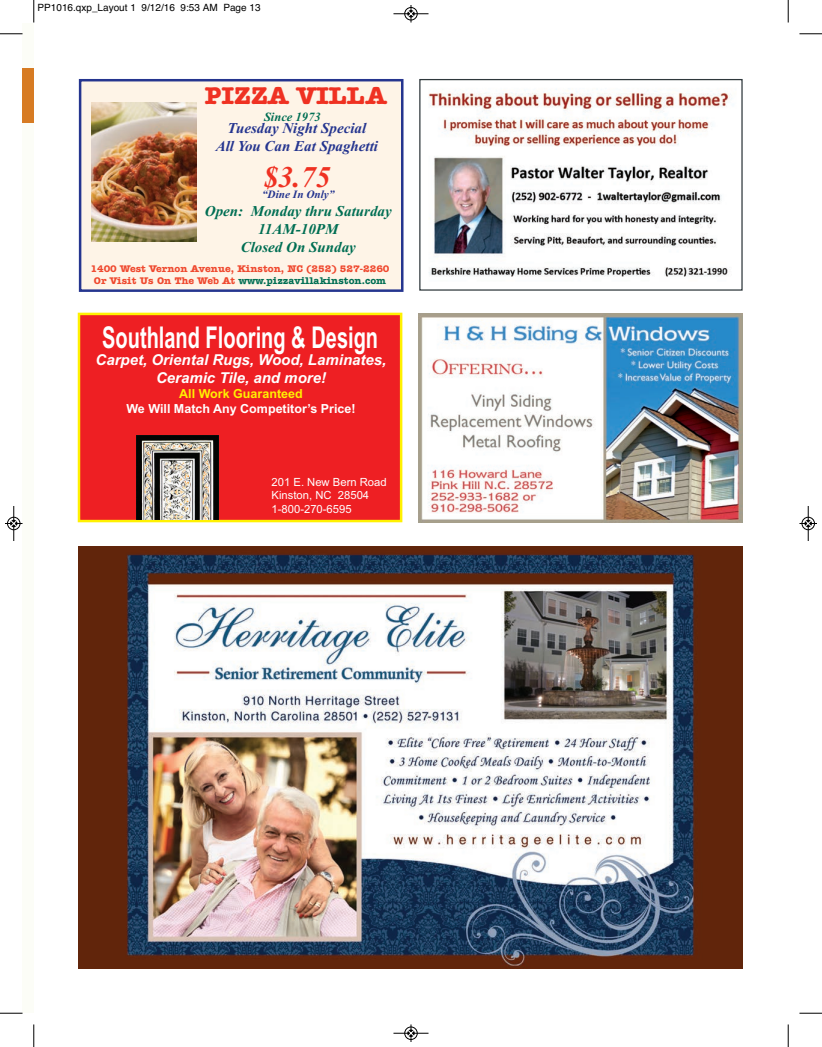
<style>
.page{position:relative;width:822px;height:1047px;background:#fff}
.page>*{position:absolute;margin:0;border:0;box-sizing:border-box;transform-origin:0 0}
.t1{font:700 30px "Arial";color:#fff;scale:.67 1}
.t2{font:italic 700 30px "Times New Roman";color:#ef3122}
.t3{font:700 25px "Amer Typewriter IT Cby BT";color:#ef3122}
.t4{font:italic 700 15px/18px "Arial";color:#fff;text-align:center}
.t5{font:italic 700 15px/18px "Times New Roman";color:#006e53;text-align:center}
.t6{font:italic 700 15px/18px "Times New Roman";color:#25358f;text-align:center}
.t7{font:700 12.5px "Arial";color:#fff}
.t8{font:700 12.5px "Arial";color:#fff101}
.t9{font:italic 700 12.5px "Times New Roman";color:#006e53}
.t10{font:11.25px/13.5px "Arial";color:#fff}
.t11{font:italic 700 11.25px "Times New Roman";color:#25358f}
.t12{font:700 10px/12px "Amer Typewriter IT Cby BT";color:#ef482e;text-align:center}
.t13{font:10px "Helvetica";color:#000}
.s1{color:#006e53}
</style>
<div class="page">
<img style="left:428px;top:89px;width:304px;height:188px">
<img style="left:78px;top:546px;width:664px;height:422px">
<div style="left:79px;top:314px;width:322px;height:207px;background:#ee1f23"></div>
<div style="left:78px;top:312px;width:324px;height:210px;border:2px solid #fff101"></div>
<img style="left:136px;top:435px;width:82px;height:84px">
<div style="left:80px;top:80px;width:322px;height:210px;background:#fef4e7"></div>
<div style="left:79px;top:79px;width:324px;height:213px;border:2px solid #25358f"></div>
<img style="left:92px;top:102px;width:104px;height:140px">
<img style="left:418px;top:314px;width:324px;height:208px">
<div style="left:419px;top:79px;width:323px;height:211px;border:1px solid #2f383c"></div>
<svg style="left:787px;top:0;width:1px;height:22px"></svg>
<svg style="left:799px;top:33px;width:22px;height:2px"></svg>
<svg style="left:33px;top:1024px;width:2px;height:22px"></svg>
<svg style="left:787px;top:1024px;width:1px;height:22px"></svg>
<svg style="left:799px;top:1012px;width:22px;height:1px"></svg>
<hr style="left:393px;top:14px;width:35px;height:1px;background:#000">
<div style="left:404px;top:7px;width:13px;height:13px;border:1px solid #000;border-radius:50%"></div>
<svg style="left:407px;top:5px;width:7px;height:17px"></svg>
<hr style="left:393px;top:1032px;width:35px;height:1px;background:#000">
<div style="left:404px;top:1026px;width:13px;height:13px;border:1px solid #000;border-radius:50%"></div>
<svg style="left:407px;top:1024px;width:7px;height:17px"></svg>
<svg style="left:0;top:0;width:35px;height:1013px"></svg>
<div style="left:801px;top:516px;width:13px;height:14px;border:1px solid #fff;border-radius:50%"></div>
<hr style="left:807px;top:506px;width:1px;height:35px;background:#000">
<div style="left:801px;top:517px;width:13px;height:13px;border:1px solid #000;border-radius:50%"></div>
<svg style="left:799px;top:520px;width:17px;height:6px"></svg>
<p class="t13" style="left:38px;top:2px;width:224px">PP1016.qxp_Layout 1 9/12/16 9:53 AM Page 13</p>
<h2 class="t3" style="left:204px;top:81px;width:183px">PIZZA VILLA</h2>
<h3 class="t6" style="left:215px;top:119px;width:164px">Tuesday Night Special<br>All You Can Eat Spaghetti</h3>
<h1 class="t2" style="left:263px;top:159px;width:69px">$3.75</h1>
<p class="t11" style="left:262px;top:188px;width:74px">“Dine In Only”</p>
<h3 class="t5" style="left:205px;top:202px;width:188px">Open: Monday thru Saturday<br>11AM-10PM<br>Closed On Sunday</h3>
<p class="t9" style="left:264px;top:109px;width:58px">Since 1973</p>
<p class="t12" style="left:90px;top:263px;width:300px">1400 West Vernon Avenue, Kinston, NC (252) 527-2260<br>Or Visit Us On The Web At <span class="s1">www.pizzavillakinston.com</span></p>
<h1 class="t1" style="left:102px;top:319px;width:413px">Southland Flooring &amp; Design</h1>
<h3 class="t4" style="left:95px;top:351px;width:292px">Carpet, Oriental Rugs, Wood, Laminates,<br>Ceramic Tile, and more!</h3>
<p class="t8" style="left:179px;top:386px;width:125px">All Work Guaranteed</p>
<p class="t7" style="left:126px;top:401px;width:231px">We Will Match Any Competitor’s Price!</p>
<p class="t10" style="left:271px;top:475px;width:117px">201 E. New Bern Road<br>Kinston, NC 28504<br>1-800-270-6595</p>
</div>
